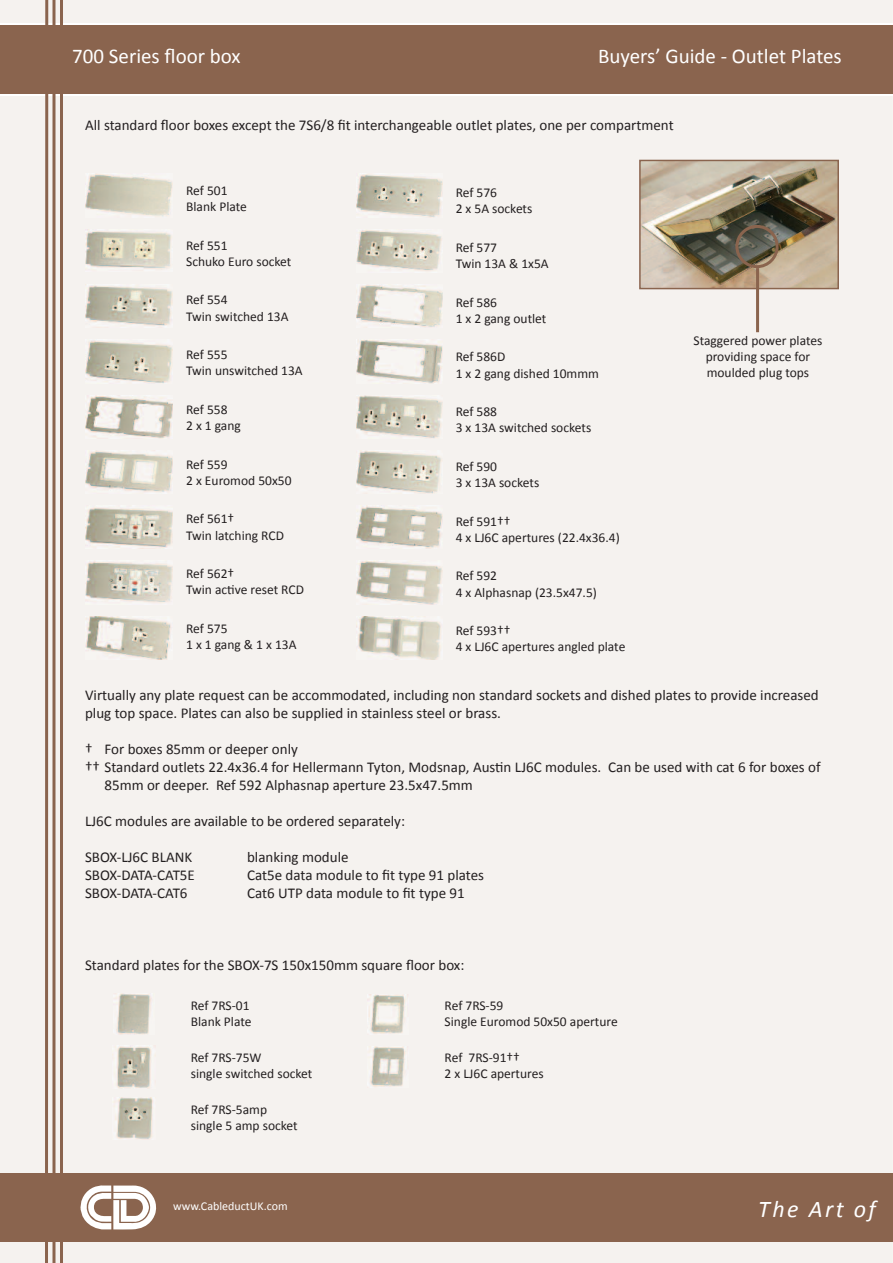
<style>
.page{position:relative;width:893px;height:1263px;background:#f5f2ef}
.page>*{position:absolute;margin:0;border:0;box-sizing:border-box;transform-origin:0 0}
.t1{font:italic 24px "Calibri";letter-spacing:.1em;color:#fff}
.t2{font:21px "Calibri";color:#fff}
.t3{font:15px/18px "Calibri";color:#231f20}
.t4{font:13.5px/16.2px "Calibri";color:#231f20}
.t5{font:12px "Calibri";color:#fff}
</style>
<div class="page">
<div style="left:0;top:23px;width:893px;height:73px;background:linear-gradient(to right,#8a644e,#8a644e)"></div>
<div style="left:0;top:1174px;width:893px;height:68px;background:#8a644e"></div>
<div style="left:0;top:26px;width:893px;height:68px;background:#8a644e"></div>
<svg style="left:52px;top:0;width:4px;height:1263px;fill:#8a644e"></svg>
<hr style="left:60px;top:0;width:3px;height:1263px;background:#8a644e">
<hr style="left:45px;top:0;width:3px;height:1263px;background:#8a644e">
<svg style="left:80px;top:1185px;width:77px;height:44px"></svg>
<img style="left:642px;top:163px;width:194px;height:123px">
<div style="left:639px;top:160px;width:200px;height:129px;border:2px solid #8a644e"></div>
<svg style="left:735px;top:225px;width:44px;height:43px"></svg>
<hr style="left:756px;top:268px;width:3px;height:64px;background:#8a644e">
<img style="left:114px;top:994px;width:41px;height:41px">
<img style="left:368px;top:994px;width:40px;height:41px">
<img style="left:113px;top:1045px;width:43px;height:43px">
<img style="left:368px;top:1046px;width:40px;height:41px">
<img style="left:112px;top:1097px;width:44px;height:42px">
<img style="left:86px;top:174px;width:86px;height:43px">
<img style="left:86px;top:229px;width:86px;height:43px">
<img style="left:86px;top:285px;width:86px;height:43px">
<img style="left:86px;top:340px;width:86px;height:43px">
<img style="left:86px;top:395px;width:86px;height:43px">
<img style="left:86px;top:450px;width:86px;height:44px">
<img style="left:86px;top:506px;width:86px;height:43px">
<img style="left:86px;top:561px;width:86px;height:43px">
<img style="left:86px;top:616px;width:86px;height:43px">
<img style="left:356px;top:174px;width:87px;height:43px">
<img style="left:356px;top:229px;width:87px;height:44px">
<img style="left:356px;top:284px;width:87px;height:44px">
<img style="left:356px;top:340px;width:87px;height:43px">
<img style="left:356px;top:395px;width:87px;height:43px">
<img style="left:356px;top:450px;width:87px;height:44px">
<img style="left:356px;top:506px;width:87px;height:43px">
<img style="left:356px;top:561px;width:87px;height:43px">
<img style="left:356px;top:616px;width:87px;height:43px">
<h2 class="t2" style="left:72px;top:47px;width:170px">700 Series floor box</h2>
<h2 class="t2" style="left:598px;top:47px;width:245px">Buyers’ Guide - Outlet Plates</h2>
<p class="t3" style="left:85px;top:118px;width:590px">All standard floor boxes except the 7S6/8 fit interchangeable outlet plates, one per compartment</p>
<p class="t4" style="left:186px;top:184px;width:62px">Ref 501<br>Blank Plate</p>
<p class="t4" style="left:186px;top:238px;width:107px">Ref 551<br>Schuko Euro socket</p>
<p class="t4" style="left:186px;top:293px;width:104px">Ref 554<br>Twin switched 13A</p>
<p class="t4" style="left:186px;top:348px;width:118px">Ref 555<br>Twin unswitched 13A</p>
<p class="t4" style="left:186px;top:402px;width:56px">Ref 558<br>2 x 1 gang</p>
<p class="t4" style="left:186px;top:457px;width:107px">Ref 559<br>2 x Euromod 50x50</p>
<p class="t4" style="left:186px;top:512px;width:99px">Ref 561†<br>Twin latching RCD</p>
<p class="t4" style="left:186px;top:567px;width:119px">Ref 562†<br>Twin active reset RCD</p>
<p class="t4" style="left:186px;top:621px;width:112px">Ref 575<br>1x1gang&amp;1x13A</p>
<p class="t4" style="left:456px;top:186px;width:78px">Ref 576<br>2 x 5A sockets</p>
<p class="t4" style="left:456px;top:240px;width:95px">Ref 577<br>Twin 13A &amp; 1x5A</p>
<p class="t4" style="left:456px;top:295px;width:92px">Ref 586<br>1 x 2 gang outlet</p>
<p class="t4" style="left:456px;top:350px;width:145px">Ref 586D<br>1 x 2 gang dished 10mmm</p>
<p class="t4" style="left:456px;top:405px;width:137px">Ref 588<br>3 x 13A switched sockets</p>
<p class="t4" style="left:456px;top:459px;width:85px">Ref 590<br>3 x 13A sockets</p>
<p class="t4" style="left:456px;top:514px;width:166px">Ref 591††<br>4 x LJ6C apertures (22.4x36.4)</p>
<p class="t4" style="left:456px;top:569px;width:143px">Ref 592<br>4 x Alphasnap (23.5x47.5)</p>
<p class="t4" style="left:456px;top:624px;width:171px">Ref 593††<br>4 x LJ6C apertures angled plate</p>
<p class="t4" style="left:693px;top:333px;width:130px;text-align:center">Staggered power plates providing space for moulded plug tops</p>
<p class="t3" style="left:85px;top:687px;width:735px">Virtually any plate request can be accommodated, including non standard sockets and dished plates to provide increased plug top space. Plates can also be supplied in stainless steel or brass.</p>
<p class="t3" style="left:85px;top:741px;width:214px">† For boxes 85mm or deeper only</p>
<p class="t3" style="left:85px;top:759px;width:737px">†† Standard outlets 22.4x36.4 for Hellermann Tyton, Modsnap, Austin LJ6C modules. Can be used with cat 6 for boxes of</p>
<p class="t3" style="left:104px;top:777px;width:370px">85mm or deeper. Ref 592 Alphasnap aperture 23.5x47.5mm</p>
<p class="t3" style="left:85px;top:813px;width:321px">LJ6C modules are available to be ordered separately:</p>
<p class="t3" style="left:85px;top:849px;width:109px">SBOX-LJ6C BLANK</p>
<p class="t3" style="left:247px;top:849px;width:103px">blanking module</p>
<p class="t3" style="left:85px;top:867px;width:111px">SBOX-DATA-CAT5E</p>
<p class="t3" style="left:247px;top:867px;width:239px">Cat5e data module to fit type 91 plates</p>
<p class="t3" style="left:85px;top:885px;width:104px">SBOX-DATA-CAT6</p>
<p class="t3" style="left:247px;top:885px;width:219px">Cat6 UTP data module to fit type 91</p>
<p class="t3" style="left:85px;top:957px;width:381px">Standard plates for the SBOX-7S 150x150mm square floor box:</p>
<p class="t4" style="left:191px;top:998px;width:62px">Ref 7RS-01<br>Blank Plate</p>
<p class="t4" style="left:445px;top:998px;width:175px">Ref 7RS-59<br>Single Euromod 50x50 aperture</p>
<p class="t4" style="left:191px;top:1050px;width:123px">Ref 7RS-75W<br>single switched socket</p>
<p class="t4" style="left:445px;top:1050px;width:101px">Ref 7RS-91††<br>2 x LJ6C apertures</p>
<p class="t4" style="left:191px;top:1102px;width:108px">Ref 7RS-5amp single 5 amp socket</p>
<p class="t5" style="left:173px;top:1201px;width:116px">www.CableductUK.com</p>
<h1 class="t1" style="left:758px;top:1199px;width:119px">The Art of</h1>
</div>
